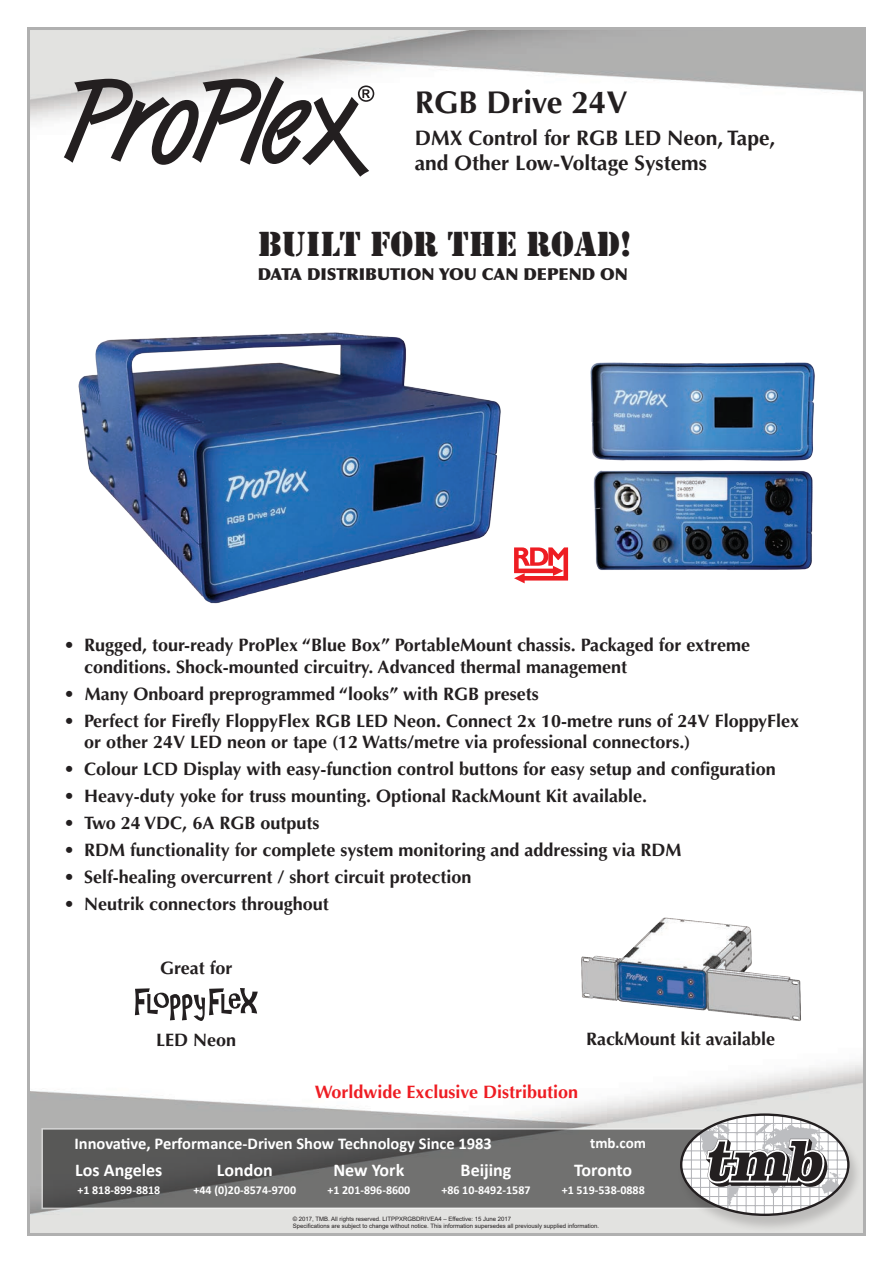
<style>
.page{position:relative;width:893px;height:1263px;background:#fff}
.page>*{position:absolute;margin:0;border:0;box-sizing:border-box;transform-origin:0 0}
.t1{font:36px "Stencil";color:#231f20}
.t2{font:700 31.5px "Optima LT Std";color:#231f20}
.t3{font:700 21px/25.2px "Optima LT Std";color:#231f20}
.t4{font:700 18px/21.6px "Optima LT Std";color:#231f20}
.t5{font:700 18px "Calibri";color:#fff}
.t6{font:700 18px "Optima LT Std";color:#ee1d23}
.t7{font:700 16.5px "Calibri";color:#fff}
.t8{font:900 16.5px "Optima LT Std";color:#231f20}
.t9{font:700 15px "Calibri";color:#fff}
.t10{font:700 12px "Calibri";color:#fff}
.t11{font:6px/7.2px "Arial";color:#231f20}
</style>
<div class="page">
<svg style="left:41px;top:1128px;width:637px;height:81px;background:#686868"></svg>
<div style="left:678px;top:1114px;width:185px;height:119px;background:#231f20;opacity:.2"></div>
<svg style="left:680px;top:1113px;width:169px;height:103px"></svg>
<img style="left:78px;top:332px;width:423px;height:272px">
<img style="left:593px;top:470px;width:220px;height:100px">
<img style="left:590px;top:362px;width:225px;height:99px">
<img style="left:581px;top:917px;width:220px;height:104px">
<svg style="left:135px;top:988px;width:123px;height:33px"></svg>
<svg style="left:514px;top:547px;width:54px;height:36px"></svg>
<svg style="left:64px;top:77px;width:310px;height:100px"></svg>
<h2 class="t2" style="left:415px;top:84px;width:214px">RGB Drive 24V</h2>
<p class="t3" style="left:415px;top:125px;width:362px">DMX Control for RGB LED Neon, Tape, and Other Low-Voltage Systems</p>
<h1 class="t1" style="left:258px;top:223px;width:376px">BUILT FOR THE ROAD!</h1>
<p class="t8" style="left:258px;top:264px;width:372px">DATA DISTRIBUTION YOU CAN DEPEND ON</p>
<p class="t4" style="left:84px;top:634px;width:667px;text-indent:-20px">• Rugged, tour-ready ProPlex “Blue Box” PortableMount chassis. Packaged for extreme conditions. Shock-mounted circuitry. Advanced thermal management</p>
<p class="t4" style="left:64px;top:683px;width:477px">• Many Onboard preprogrammed “looks” with RGB presets</p>
<p class="t4" style="left:84px;top:710px;width:716px;text-indent:-20px">• Perfect for Firefly FloppyFlex RGB LED Neon. Connect 2x 10-metre runs of 24V FloppyFlex or other 24V LED neon or tape (12 Watts/metre via professional connectors.)</p>
<p class="t4" style="left:64px;top:759px;width:714px">• Colour LCD Display with easy-function control buttons for easy setup and configuration</p>
<p class="t4" style="left:64px;top:786px;width:585px">• Heavy-duty yoke for truss mounting. Optional RackMount Kit available.</p>
<p class="t4" style="left:64px;top:813px;width:257px">• Two 24 VDC, 6A RGB outputs</p>
<p class="t4" style="left:64px;top:840px;width:619px">• RDM functionality for complete system monitoring and addressing via RDM</p>
<p class="t4" style="left:64px;top:867px;width:409px">• Self-healing overcurrent / short circuit protection</p>
<p class="t4" style="left:64px;top:894px;width:267px">• Neutrik connectors throughout</p>
<p class="t4" style="left:160px;top:958px;width:74px">Great for</p>
<p class="t4" style="left:156px;top:1030px;width:82px">LED Neon</p>
<p class="t4" style="left:586px;top:1028px;width:191px">RackMount kit available</p>
<p class="t6" style="left:315px;top:1081px;width:265px">Worldwide Exclusive Distribution</p>
<p class="t7" style="left:74px;top:1132px;width:419px">Innovative, Performance-Driven Show Technology Since 1983</p>
<p class="t9" style="left:590px;top:1133px;width:57px">tmb.com</p>
<p class="t5" style="left:75px;top:1157px;width:89px">Los Angeles</p>
<p class="t10" style="left:77px;top:1182px;width:84px">+1 818-899-8818</p>
<p class="t5" style="left:333px;top:1157px;width:72px">New York</p>
<p class="t10" style="left:327px;top:1182px;width:84px">+1 201-896-8600</p>
<p class="t5" style="left:217px;top:1157px;width:57px">London</p>
<p class="t10" style="left:193px;top:1182px;width:104px">+44 (0)20-8574-9700</p>
<p class="t5" style="left:461px;top:1157px;width:52px">Beijing</p>
<p class="t10" style="left:442px;top:1182px;width:90px">+86 10-8492-1587</p>
<p class="t5" style="left:574px;top:1157px;width:60px">Toronto</p>
<p class="t10" style="left:562px;top:1182px;width:84px">+1 519-538-0888</p>
<p class="t11" style="left:293px;top:1215px;width:308px">© 2017, TMB. All rights reserved. LITPPXRGBDRIVEA4 – Effective: 15 June 2017<br>Specifications are subject to change without notice. This information supersedes all previously supplied information.</p>
</div>
